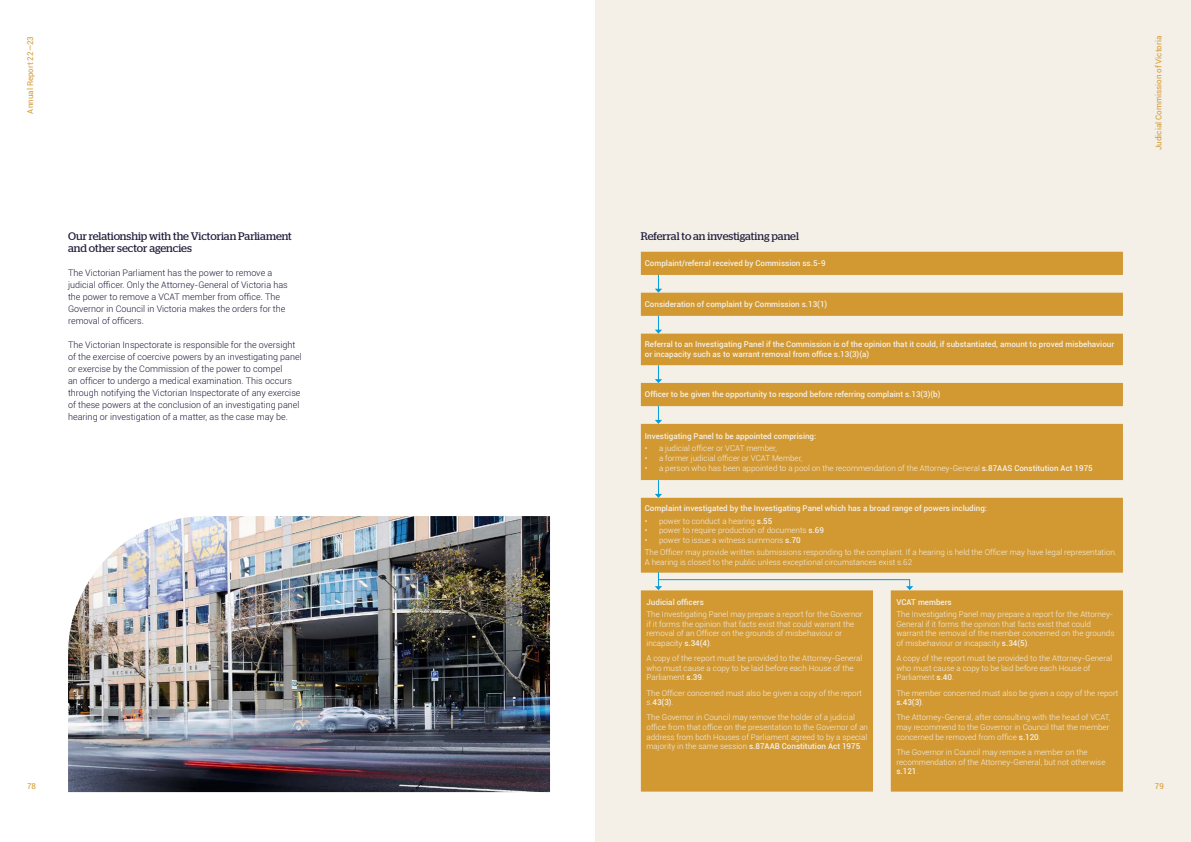
<style>
.page{position:relative;width:1191px;height:842px;background:#fff}
.page>*{position:absolute;margin:0;border:0;box-sizing:border-box;transform-origin:0 0}
.t1{font:11px "Stag";color:#1e1a39}
.t2{font:300 9px/12px "Roboto";color:#1e1a39}
.t3{font:300 8px/9.6px "Roboto";color:#f4f0e8}
.t4{font:500 8px/9.6px "Roboto";color:#f4f0e8}
.t5{font:8px "Roboto";color:#d29933}
.s1{font-weight:500}
</style>
<div class="page">
<div style="left:595px;top:0;width:596px;height:842px;background:#f4f0e8"></div>
<img style="left:68px;top:516px;width:482px;height:276px">
<svg style="left:641px;top:252px;width:482px;height:540px;fill:#d29933"></svg>
<svg style="left:655px;top:275px;width:7px;height:18px"></svg>
<svg style="left:655px;top:316px;width:7px;height:18px"></svg>
<svg style="left:655px;top:365px;width:7px;height:18px"></svg>
<svg style="left:655px;top:406px;width:7px;height:18px"></svg>
<svg style="left:655px;top:480px;width:7px;height:18px"></svg>
<svg style="left:655px;top:572px;width:258px;height:18px"></svg>
<p class="t5" style="left:25px;top:114px;width:79px;rotate:-90deg">Annual Report 22—23</p>
<h1 class="t1" style="left:68px;top:230px;width:225px">Our relationship with the Victorian Parliament</h1>
<h1 class="t1" style="left:641px;top:230px;width:160px">Referral to an investigating panel</h1>
<h1 class="t1" style="left:68px;top:242px;width:125px">and other sector agencies</h1>
<p class="t2" style="left:68px;top:267px;width:221px">The Victorian Parliament has the power to remove a judicial officer. Only the Attorney-General of Victoria has the power to remove a VCAT member from office. The Governor in Council in Victoria makes the orders for the removal of officers.</p>
<p class="t2" style="left:68px;top:338px;width:235px">The Victorian Inspectorate is responsible for the oversight of the exercise of coercive powers by an investigating panel or exercise by the Commission of the power to compel<br>an officer to undergo a medical examination. This occurs through notifying the Victorian Inspectorate of any exercise of these powers at the conclusion of an investigating panel hearing or investigation of a matter, as the case may be.</p>
<p class="t4" style="left:645px;top:258px;width:182px">Complaint/referral received by Commission ss.5-9</p>
<p class="t4" style="left:645px;top:299px;width:184px">Consideration of complaint by Commission s.13(1)</p>
<p class="t4" style="left:645px;top:339px;width:471px">Referral to an Investigating Panel if the Commission is of the opinion that it could, if substantiated, amount to proved misbehaviour or incapacity such as to warrant removal from office s.13(3)(a)</p>
<p class="t4" style="left:645px;top:389px;width:297px">Officer to be given the opportunity to respond before referring complaint s.13(3)(b)</p>
<p class="t4" style="left:645px;top:431px;width:173px">Investigating Panel to be appointed comprising:</p>
<p class="t3" style="left:645px;top:443px;width:134px">• a judicial officer or VCAT member,</p>
<p class="t3" style="left:645px;top:453px;width:159px">• a former judicial officer or VCAT Member,</p>
<p class="t3" style="left:645px;top:463px;width:449px">• a person who has been appointed to a pool on the recommendation of the Attorney-General <span class="s1">s.87AAS Constitution Act 1975</span></p>
<p class="t4" style="left:645px;top:503px;width:344px">Complaint investigated by the Investigating Panel which has a broad range of powers including:</p>
<p class="t3" style="left:645px;top:516px;width:129px">• power to conduct a hearing <span class="s1">s.55</span></p>
<p class="t3" style="left:645px;top:525px;width:181px">• power to require production of documents <span class="s1">s.69</span></p>
<p class="t3" style="left:645px;top:533px;width:473px;line-height:12.4px">• power to issue a witness summons <span class="s1">s.70<br></span>The Officer may provide written submissions responding to the complaint. If a hearing is held the Officer may have legal representation.</p>
<p class="t3" style="left:645px;top:557px;width:269px">A hearing is closed to the public unless exceptional circumstances exist s.62</p>
<p class="t4" style="left:646px;top:597px;width:59px">Judicial officers</p>
<p class="t3" style="left:646px;top:609px;width:218px">The Investigating Panel may prepare a report for the Governor if it forms the opinion that facts exist that could warrant the removal of an Officer on the grounds of misbehaviour or incapacity <span class="s1">s.34(4)</span>.</p>
<p class="t3" style="left:646px;top:653px;width:217px">A copy of the report must be provided to the Attorney-General who must cause a copy to be laid before each House of the<br>Parliament <span class="s1">s.39</span>.</p>
<p class="t3" style="left:646px;top:688px;width:217px">The Officer concerned must also be given a copy of the report s.<span class="s1">43(3)</span>.</p>
<p class="t3" style="left:646px;top:712px;width:223px">The Governor in Council may remove the holder of a judicial office from that office on the presentation to the Governor of an address from both Houses of Parliament agreed to by a special majority in the same session <span class="s1">s.87AAB Constitution Act 1975</span>.</p>
<p class="t4" style="left:896px;top:597px;width:57px">VCAT members</p>
<p class="t3" style="left:896px;top:609px;width:219px">The Investigating Panel may prepare a report for the Attorney-General if it forms the opinion that facts exist that could warrant the removal of the member concerned on the grounds of misbehaviour or incapacity <span class="s1">s.34(5)</span>.</p>
<p class="t3" style="left:896px;top:653px;width:217px">A copy of the report must be provided to the Attorney-General who must cause a copy to be laid before each House of<br>Parliament <span class="s1">s.40</span>.</p>
<p class="t3" style="left:896px;top:688px;width:223px">The member concerned must also be given a copy of the report <span class="s1">s.43(3)</span>.</p>
<p class="t3" style="left:896px;top:712px;width:215px;text-align:justify">The Attorney-General, after consulting with the head of VCAT, may recommend to the Governor in Council that the member concerned be removed from office <span class="s1">s.120</span>.</p>
<p class="t3" style="left:896px;top:747px;width:210px">The Governor in Council may remove a member on the recommendation of the Attorney-General, but not otherwise <span class="s1">s.121</span>.</p>
<p class="t5" style="left:1153px;top:150px;width:116px;rotate:-90deg">Judicial Commission of Victoria</p>
<p class="t5" style="left:27px;top:781px;width:11px">78</p>
<p class="t5" style="left:1154px;top:781px;width:11px">79</p>
</div>
